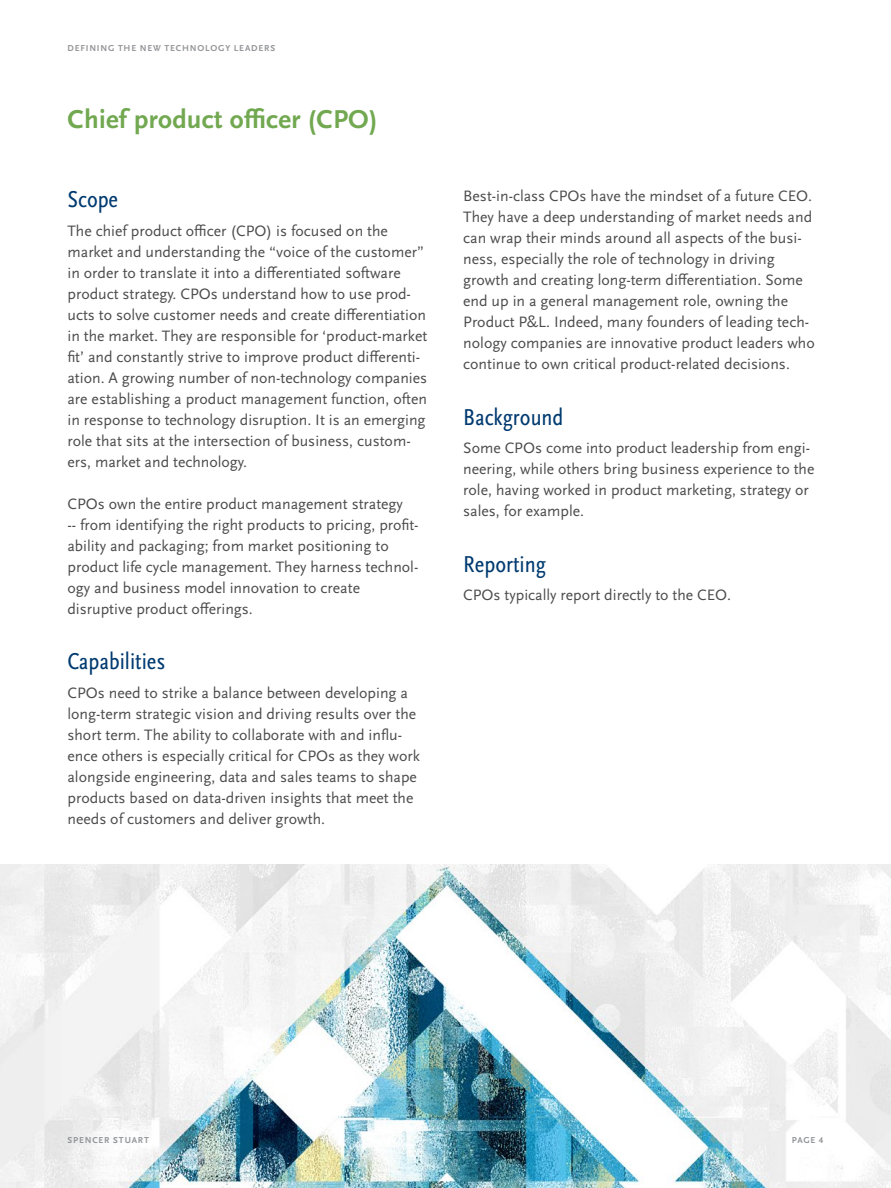
<style>
.page{position:relative;width:891px;height:1188px;background:#fff}
.page>*{position:absolute;margin:0;border:0;box-sizing:border-box;transform-origin:0 0}
.Body-Header_1{font:700 27px "Scala Sans Pro";letter-spacing:.01em;color:#71a850}
.Body_Header_2{font:condensed 24px "Scala Sans Pro";color:#003a70}
.Body_Text_-_No_Rag{font:15.75px/21px "Scala Sans Pro";color:#4c4c4e}
.t1{font:700 9px "Scala Sans Pro";letter-spacing:.09em;color:#939598}
</style>
<div class="page">
<img style="left:0;top:864px;width:891px;height:324px">
<p class="t1" style="left:68px;top:43px;width:209px">DEFINING THE NEW TECHNOLOGY LEADERS</p>
<p class="Body-Header_1" style="left:68px;top:103px;width:312px">Chief product officer (CPO)</p>
<p class="Body_Header_2" style="left:68px;top:186px;width:52px">Scope</p>
<p class="Body_Text_-_No_Rag" style="left:68px;top:220px;width:361px">The chief product officer (CPO) is focused on the market and understanding the “voice of the customer” in order to translate it into a differentiated software product strategy. CPOs understand how to use prod&shy;ucts to solve customer needs and create differentiation in the market. They are responsible for ‘product-market fit’ and constantly strive to improve product differenti&shy;ation. A growing number of non-technology companies are establishing a product management function, often in response to technology disruption. It is an emerging role that sits at the intersection of business, custom&shy;ers, market and technology.</p>
<p class="Body_Text_-_No_Rag" style="left:68px;top:493px;width:353px">CPOs own the entire product management strategy<br>-- from identifying the right products to pricing, profit&shy;ability and packaging; from market positioning to product life cycle management. They harness technol&shy;ogy and business model innovation to create disruptive product offerings.</p>
<p class="Body_Header_2" style="left:68px;top:648px;width:99px">Capabilities</p>
<p class="Body_Text_-_No_Rag" style="left:68px;top:682px;width:354px">CPOs need to strike a balance between developing a long-term strategic vision and driving results over the short term. The ability to collaborate with and influ&shy;ence others is especially critical for CPOs as they work alongside engineering, data and sales teams to shape products based on data-driven insights that meet the needs of customers and deliver growth.</p>
<p class="Body_Text_-_No_Rag" style="left:463px;top:186px;width:353px">Best-in-class CPOs have the mindset of a future CEO.<br>They have a deep understanding of market needs and can wrap their minds around all aspects of the busi&shy;ness, especially the role of technology in driving growth and creating long-term differentiation. Some end up in a general management role, owning the Product P&amp;L. Indeed, many founders of leading tech&shy;nology companies are innovative product leaders who continue to own critical product-related decisions.</p>
<p class="Body_Header_2" style="left:463px;top:403px;width:102px">Background</p>
<p class="Body_Text_-_No_Rag" style="left:463px;top:438px;width:353px">Some CPOs come into product leadership from engi&shy;neering, while others bring business experience to the role, having worked in product marketing, strategy or sales, for example.</p>
<p class="Body_Header_2" style="left:463px;top:550px;width:84px">Reporting</p>
<p class="Body_Text_-_No_Rag" style="left:463px;top:585px;width:269px">CPOs typically report directly to the CEO.</p>
<p class="t1" style="left:68px;top:1135px;width:83px">SPENCER STUART</p>
<p class="t1" style="left:792px;top:1135px;width:33px">PAGE 4</p>
</div>
